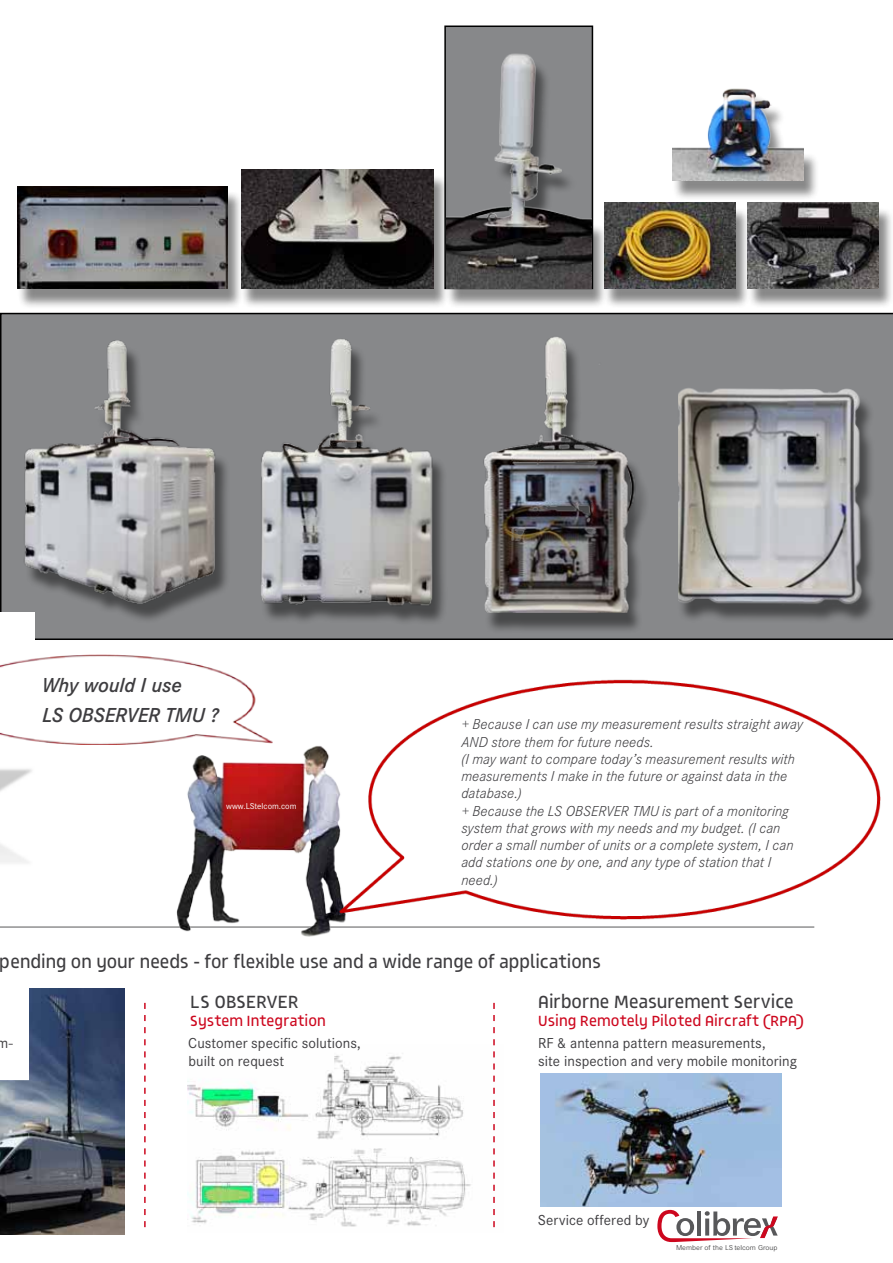
<style>
.page{position:relative;width:893px;height:1263px;background:#fff}
.page>*{position:absolute;margin:0;border:0;box-sizing:border-box;transform-origin:0 0}
.t1{font:italic 600 21px/30px "Corporate S";letter-spacing:-.005em;color:#3e3d40}
.t2{font:18px "Generation Z Medium";color:#3e3d40}
.t3{font:italic 300 15px/17.2px "Corporate S";letter-spacing:.005em;color:#3e3d40}
.t4{font:15px/17.2px "Corporate S";letter-spacing:.005em;color:#3e3d40}
.t5{font:15px "Generation Z Medium";letter-spacing:.005em;color:#cd071e}
.t6{font:8.85px "Corporate S";color:#fff}
.t7{font:300 7.35px "Corporate S";color:#282829;scale:1.11 1}
</style>
<div class="page">
<div style="left:445px;top:26px;width:147px;height:262px;background:#87888a"></div>
<svg style="left:0;top:313px;width:893px;height:327px;background:#7c7d7f"></svg>
<hr style="left:0;top:927px;width:814px;height:1px;background:#58585a">
<img style="left:187px;top:1055px;width:308px;height:173px">
<svg style="left:144px;top:1003px;width:2px;height:224px"></svg>
<svg style="left:493px;top:1003px;width:2px;height:224px"></svg>
<img style="left:165px;top:745px;width:211px;height:192px">
<img style="left:540px;top:1074px;width:241px;height:133px">
<svg style="left:657px;top:1210px;width:121px;height:32px"></svg>
<div style="left:240px;top:174px;width:209px;height:135px;background:#000;opacity:.47"></div>
<img style="left:241px;top:169px;width:192px;height:119px">
<div style="left:603px;top:207px;width:148px;height:102px;background:#000;opacity:.47"></div>
<img style="left:607px;top:202px;width:128px;height:86px">
<div style="left:672px;top:94px;width:147px;height:107px;background:#000;opacity:.47"></div>
<img style="left:673px;top:88px;width:131px;height:92px">
<div style="left:747px;top:207px;width:146px;height:102px;background:#000;opacity:.47"></div>
<img style="left:748px;top:202px;width:131px;height:86px">
<div style="left:25px;top:346px;width:214px;height:278px;background:#87888a"></div>
<img style="left:20px;top:322px;width:206px;height:291px">
<div style="left:17px;top:191px;width:226px;height:118px;background:#000;opacity:.47"></div>
<img style="left:18px;top:186px;width:209px;height:102px">
<div style="left:261px;top:344px;width:187px;height:282px;background:#000;opacity:.47"></div>
<img style="left:251px;top:322px;width:203px;height:291px">
<div style="left:484px;top:342px;width:166px;height:292px;background:#000;opacity:.47"></div>
<img style="left:460px;top:313px;width:198px;height:300px">
<div style="left:677px;top:394px;width:200px;height:231px;background:#000;opacity:.47"></div>
<img style="left:678px;top:322px;width:206px;height:291px">
<div style="left:445px;top:60px;width:162px;height:249px;background:#000;opacity:.47"></div>
<img style="left:446px;top:53px;width:145px;height:235px">
<img style="left:339px;top:679px;width:541px;height:241px">
<img style="left:0;top:988px;width:125px;height:247px">
<svg style="left:0;top:988px;width:29px;height:92px"></svg>
<img style="left:0;top:613px;width:34px;height:250px">
<img style="left:0;top:655px;width:272px;height:89px">
<h1 class="t1" style="left:42px;top:670px;width:178px">Why would I use<br>LS OBSERVER TMU ?</h1>
<p class="t6" style="left:226px;top:801px;width:72px">www.LStelcom.com</p>
<p class="t3" style="left:461px;top:716px;width:343px">+ Because I can use my measurement results straight away AND store them for future needs.<br>(I may want to compare today’s measurement results with measurements I make in the future or against data in the database.)<br>+ Because the LS OBSERVER TMU is part of a monitoring system that grows with my needs and my budget. (I can order a small number of units or a complete system, I can add stations one by one, and any type of station that I need.)</p>
<p class="t2" style="left:0;top:951px;width:603px">pending on your needs - for flexible use and a wide range of applications</p>
<p class="t4" style="left:-3px;top:1035px;width:18px">m-</p>
<p class="t2" style="left:190px;top:991px;width:110px">LS OBSERVER</p>
<p class="t5" style="left:190px;top:1012px;width:138px">System Integration</p>
<p class="t4" style="left:188px;top:1035px;width:174px">Customer specific solutions, built on request</p>
<p class="t2" style="left:538px;top:991px;width:257px">Airborne Measurement Service</p>
<p class="t5" style="left:538px;top:1012px;width:267px">Using Remotely Piloted Aircraft (RPA)</p>
<p class="t4" style="left:538px;top:1035px;width:260px">RF &amp; antenna pattern measurements,<br>site inspection and very mobile monitoring</p>
<p class="t4" style="left:538px;top:1211px;width:113px">Service offered by</p>
<p class="t7" style="left:676px;top:1244px;width:93px">Member of the LS telcom Group</p>
</div>
